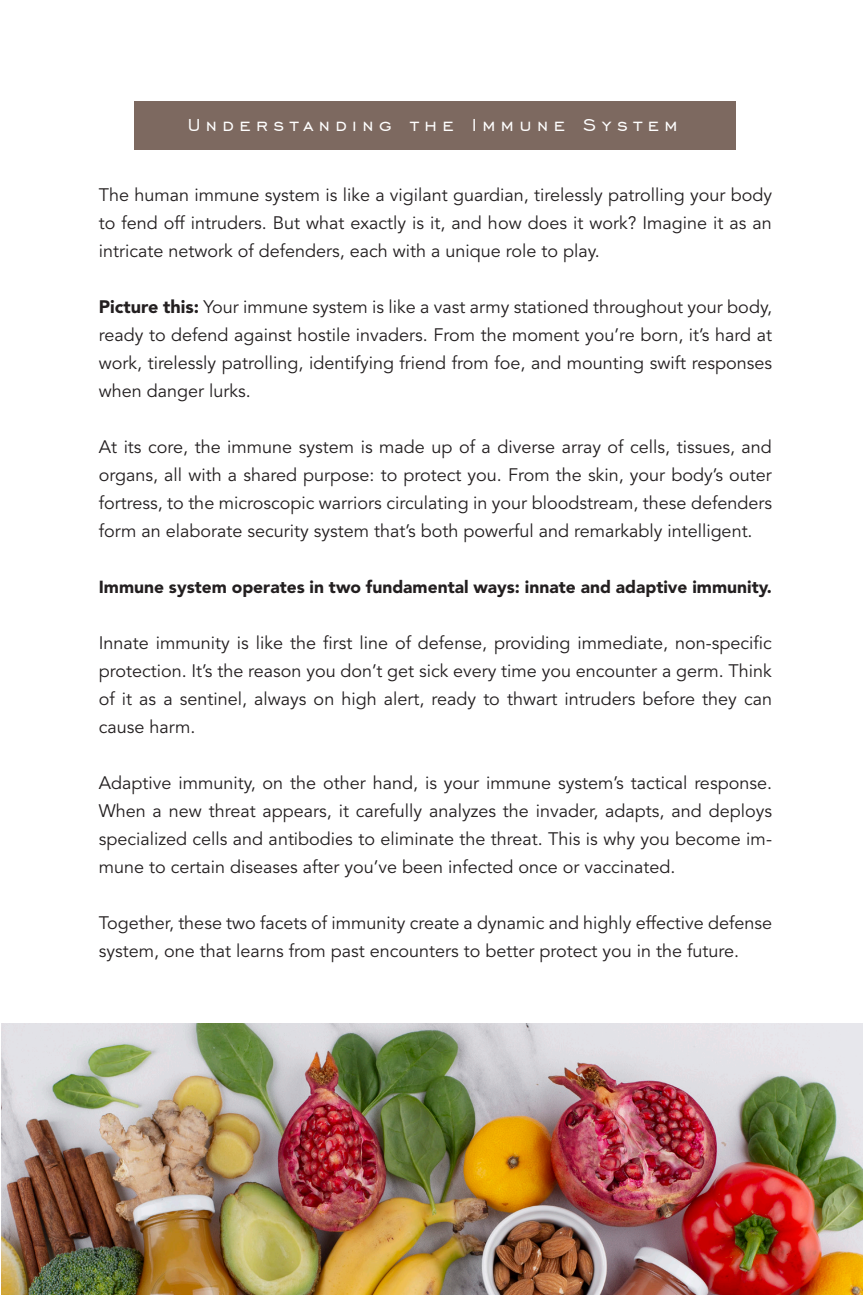
<style>
.page{position:relative;width:864px;height:1296px;background:#fff}
.page>*{position:absolute;margin:0;border:0;box-sizing:border-box;transform-origin:0 0}
.t1{font:22px "Engravers Gothic BT";letter-spacing:.25em;color:#fff}
.t2{font:18px/28px "Avenir LT Std";color:#231f20;text-align:justify}
.t3{font:900 17.4px "Avenir LT Std";color:#231f20}
.s1{font-weight:900}
</style>
<div class="page">
<div style="left:135px;top:102px;width:601px;height:48px;background:#7d6960"></div>
<img style="left:1px;top:1023px;width:862px;height:272px">
<p class="t1" style="left:188px;top:112px;width:491px">Understanding the Immune System</p>
<p class="t2" style="left:99px;top:181px;width:675px">The human immune system is like a vigilant guardian, tirelessly patrolling your body to fend off intruders. But what exactly is it, and how does it work? Imagine it as an intricate network of defenders, each with a unique role to play.</p>
<p class="t2" style="left:99px;top:293px;width:675px"><span class="s1">Picture this:</span> Your immune system is like a vast army stationed throughout your body, ready to defend against hostile invaders. From the moment you’re born, it’s hard at work, tirelessly patrolling, identifying friend from foe, and mounting swift responses when danger lurks.</p>
<p class="t2" style="left:99px;top:433px;width:675px">At its core, the immune system is made up of a diverse array of cells, tissues, and organs, all with a shared purpose: to protect you. From the skin, your body’s outer fortress, to the microscopic warriors circulating in your bloodstream, these defenders form an elaborate security system that’s both powerful and remarkably intelligent.</p>
<p class="t3" style="left:99px;top:576px;width:675px">Immune system operates in two fundamental ways: innate and adaptive immunity.</p>
<p class="t2" style="left:99px;top:629px;width:675px">Innate immunity is like the first line of defense, providing immediate, non-specific protection. It’s the reason you don’t get sick every time you encounter a germ. Think of it as a sentinel, always on high alert, ready to thwart intruders before they can cause harm.</p>
<p class="t2" style="left:99px;top:769px;width:675px">Adaptive immunity, on the other hand, is your immune system’s tactical response.<br>When a new threat appears, it carefully analyzes the invader, adapts, and deploys specialized cells and antibodies to eliminate the threat. This is why you become im&shy;mune to certain diseases after you’ve been infected once or vaccinated.</p>
<p class="t2" style="left:99px;top:909px;width:675px">Together, these two facets of immunity create a dynamic and highly effective defense system, one that learns from past encounters to better protect you in the future.</p>
</div>
